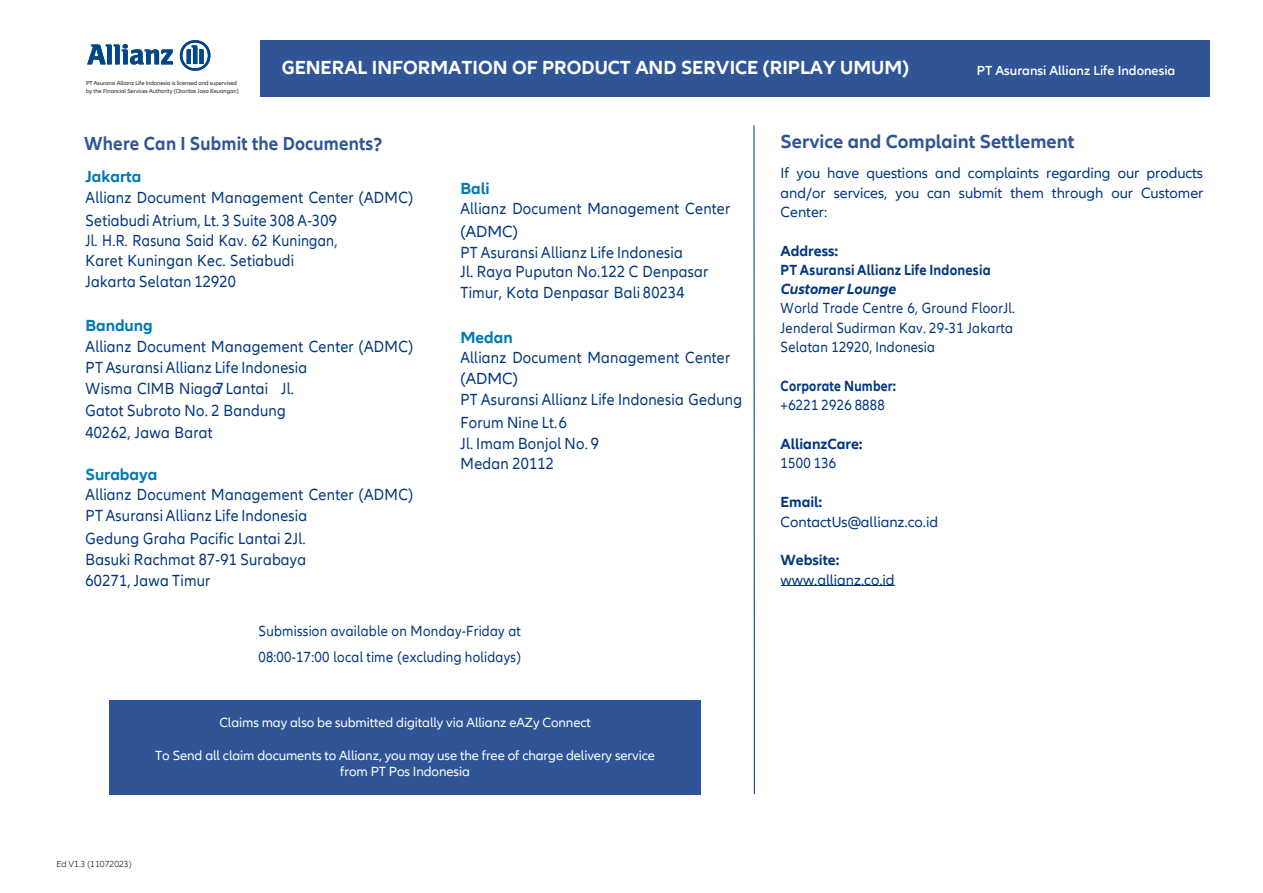
<style>
.page{position:relative;width:1263px;height:893px;background:#fff}
.page>*{position:absolute;margin:0;border:0;box-sizing:border-box;transform-origin:0 0}
.t1{font:700 19.5px "Allianz Neo";color:#fff}
.t2{font:700 19.5px "Allianz Neo";color:#2f5597}
.t3{font:700 19.5px "Allianz Neo";color:#2f5597;scale:.93 1}
.t4{font:16.5px/20.9px "Allianz Neo";letter-spacing:.02em;color:#003781;scale:.91 1}
.t5{font:16.5px/20.4px "Allianz Neo";letter-spacing:.02em;color:#003781;scale:.87 1}
.t6{font:700 16.5px "Allianz Neo";color:#007ab3}
.t7{font:15.15px/19.5px "Allianz Neo";letter-spacing:.015em;color:#003781;scale:.9 1}
.t8{font:15.15px/19.2px "Allianz Neo";letter-spacing:.015em;color:#003781;text-align:justify}
.t9{font:700 15.15px/19px "Allianz Neo";letter-spacing:.01em;color:#003781}
.t10{font:15.15px "Allianz Neo";color:#fff}
.t11{font:15.15px "Allianz Neo";letter-spacing:-.005em;color:#003781}
.t12{font:700 15.15px "Allianz Neo";letter-spacing:.01em;color:#003781;scale:.86 1}
.t13{font:italic 700 15.15px "Allianz Neo";letter-spacing:-.005em;color:#003781}
.t14{font:13.65px/16.4px "Allianz Neo";letter-spacing:-.005em;color:#fff;text-align:center}
.t15{font:600 13.5px "Allianz Neo";color:#fff}
.t16{font:300 9px "Allianz Neo";color:#000}
.t17{font:6px/7.2px "Allianz Neo";letter-spacing:-.01em;color:#221f1f}
</style>
<div class="page">
<hr style="left:781px;top:586px;width:113px;height:1px;background:#003781">
<div style="left:260px;top:40px;width:949px;height:56px;background:#2f5597"></div>
<svg style="left:87px;top:44px;width:86px;height:21px"></svg>
<svg style="left:180px;top:40px;width:30px;height:31px"></svg>
<hr style="left:754px;top:125px;width:1px;height:669px;background:#003781">
<div style="left:109px;top:700px;width:592px;height:94px;background:#2f5597"></div>
<p class="t17" style="left:86px;top:80px;width:154px">PT Asuransi Allianz Life Indonesia is licensed and supervised by the Financial Services Authority (Otoritas Jasa Keuangan)</p>
<p class="t1" style="left:282px;top:57px;width:629px">GENERAL INFORMATION OF PRODUCT AND SERVICE (RIPLAY UMUM)</p>
<p class="t15" style="left:977px;top:62px;width:200px">PT Asuransi Allianz Life Indonesia</p>
<p class="t3" style="left:84px;top:132px;width:322px">Where Can I Submit the Documents?</p>
<p class="t2" style="left:781px;top:130px;width:295px">Service and Complaint Settlement</p>
<p class="t6" style="left:86px;top:167px;width:57px">Jakarta</p>
<p class="t4" style="left:86px;top:186px;width:362px;line-height:23.1px">Allianz Document Management Center (ADMC)<br>Setiabudi Atrium, Lt. 3 Suite 308 A-309</p>
<p class="t5" style="left:86px;top:231px;width:291px">Jl. H.R. Rasuna Said Kav. 62 Kuningan,<br>Karet Kuningan Kec. Setiabudi<br>Jakarta Selatan 12920</p>
<p class="t6" style="left:86px;top:316px;width:69px">Bandung</p>
<p class="t4" style="left:86px;top:336px;width:362px;line-height:21.5px">Allianz Document Management Center (ADMC)<br>PT Asuransi Allianz Life Indonesia<br>Wisma CIMB Niaga7Lantai Jl.<br>Gatot Subroto No. 2 Bandung<br>40262, Jawa Barat</p>
<p class="t6" style="left:86px;top:465px;width:73px">Surabaya</p>
<p class="t4" style="left:86px;top:485px;width:362px">Allianz Document Management Center (ADMC)<br>PT Asuransi Allianz Life Indonesia</p>
<p class="t4" style="left:86px;top:528px;width:244px;text-align:justify">Gedung Graha Pacific Lantai 2Jl.<br>Basuki Rachmat 87-91 Surabaya 60271, Jawa Timur</p>
<p class="t8" style="left:781px;top:164px;width:424px">If you have questions and complaints regarding our products and/or services, you can submit them through our Customer Center:</p>
<p class="t9" style="left:781px;top:242px;width:211px">Address:<br>PT Asuransi Allianz Life Indonesia</p>
<p class="t13" style="left:781px;top:280px;width:117px">Customer Lounge</p>
<p class="t7" style="left:781px;top:299px;width:262px">World Trade Centre 6, Ground FloorJl.<br>Jenderal Sudirman Kav. 29-31 Jakarta<br>Selatan 12920, Indonesia</p>
<p class="t12" style="left:781px;top:377px;width:136px">Corporate Number:</p>
<p class="t7" style="left:781px;top:396px;width:117px">+6221 2926 8888</p>
<p class="t9" style="left:781px;top:435px;width:84px">AllianzCare:</p>
<p class="t7" style="left:781px;top:454px;width:63px">1500 136</p>
<p class="t9" style="left:781px;top:493px;width:43px">Email:</p>
<p class="t11" style="left:781px;top:513px;width:159px">ContactUs@allianz.co.id</p>
<p class="t9" style="left:781px;top:551px;width:60px">Website:</p>
<p class="t11" style="left:781px;top:571px;width:115px">www.allianz.co.id</p>
<p class="t6" style="left:460px;top:178px;width:31px">Bali</p>
<p class="t4" style="left:460px;top:197px;width:298px;line-height:23.1px">Allianz Document Management Center (ADMC)</p>
<p class="t4" style="left:460px;top:242px;width:274px;line-height:20.4px">PT Asuransi Allianz Life Indonesia<br>Jl. Raya Puputan No.122 C Denpasar<br>Timur, Kota Denpasar Bali 80234</p>
<p class="t6" style="left:460px;top:327px;width:54px">Medan</p>
<p class="t4" style="left:460px;top:348px;width:311px">Allianz Document Management Center (ADMC)<br>PT Asuransi Allianz Life Indonesia Gedung</p>
<p class="t4" style="left:460px;top:434px;width:154px;line-height:19.8px">Jl. Imam Bonjol No. 9<br>Medan 20112</p>
<p class="t4" style="left:460px;top:412px;width:118px">Forum Nine Lt.6</p>
<p class="t7" style="left:258px;top:618px;width:293px;line-height:26.2px">Submission available on Monday-Friday at<br>08:00-17:00 local time (excluding holidays)</p>
<p class="t14" style="left:219px;top:715px;width:373px">Claims may also be submitted digitally via Allianz eAZy Connect</p>
<p class="t14" style="left:155px;top:748px;width:501px">To Send all claim documents to Allianz, you may use the free of charge delivery service from PT Pos Indonesia</p>
<p class="t10" style="left:153px;top:715px;width:412px">Claims may also be submitted digitally via Allianz eAZyConnect</p>
<p class="t16" style="left:57px;top:859px;width:77px">Ed V1.3 (11072023)</p>
<p class="t16" style="left:81px;top:859px;width:30px">1 3 5</p>
<p class="t16" style="left:81px;top:859px;width:30px">2 20 6</p>
<p class="t16" style="left:95px;top:859px;width:6px">5</p>
</div>
